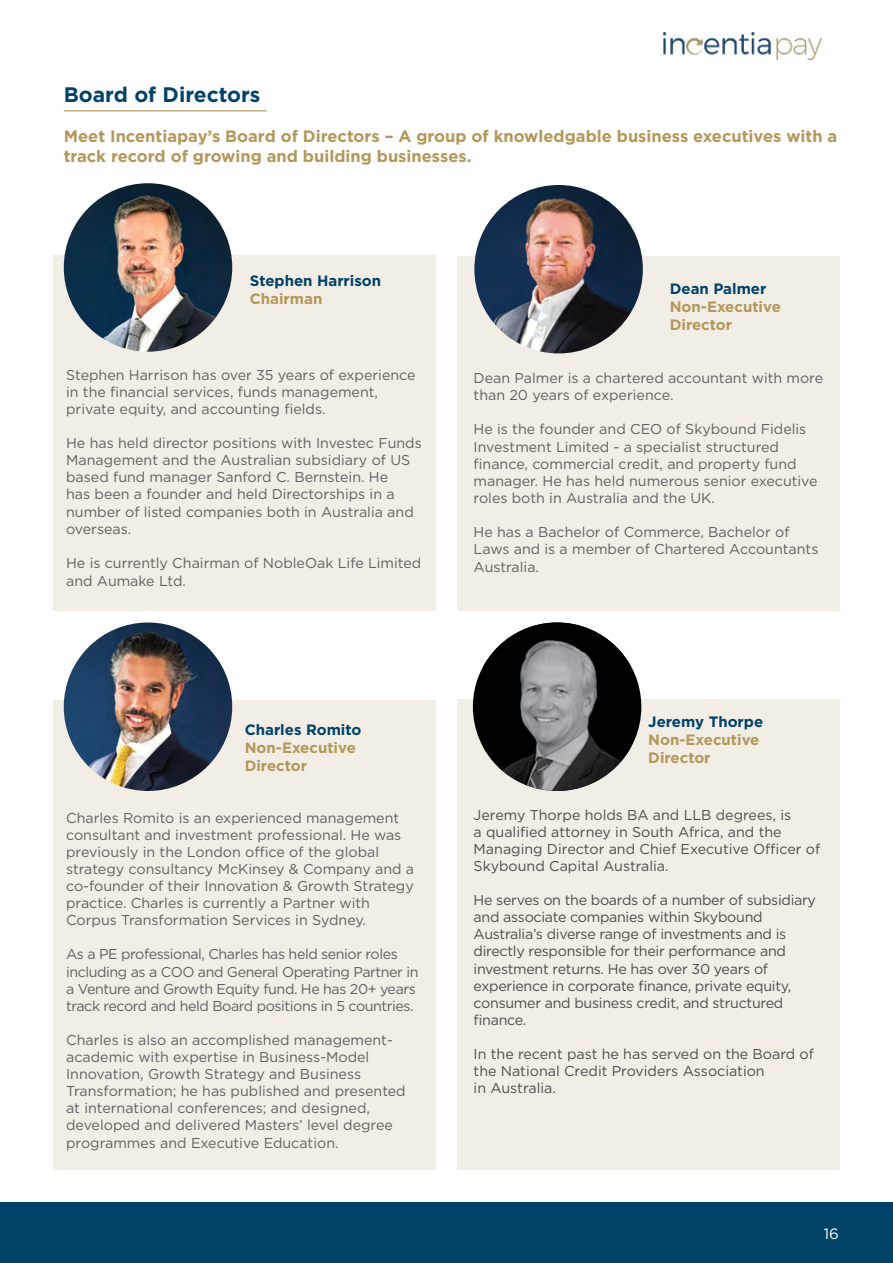
<style>
.page{position:relative;width:893px;height:1263px;background:#fff}
.page>*{position:absolute;margin:0;border:0;box-sizing:border-box;transform-origin:0 0}
.t1{font:700 21px "Gotham";color:#004268}
.t2{font:700 16.5px/19.8px "Gotham";color:#b4975a}
.t3{font:700 15px/18px "Gotham";color:#b4975a}
.t4{font:700 15px "Gotham";color:#004268}
.t5{font:15px "Gotham";color:#fff}
.t6{font:14.25px/17.1px "Gotham";color:#606163}
.t7{font:14.25px/17.1px "Gotham";letter-spacing:-.02em;color:#4d4d4f}
.t8{font:14.25px/17.1px "Gotham";color:#4d4d4f}
.t9{font:14.25px/17.1px "Gotham";letter-spacing:-.03em;color:#606163}
</style>
<div class="page">
<img style="left:663px;top:33px;width:159px;height:27px">
<div style="left:0;top:1202px;width:893px;height:61px;background:#004268"></div>
<hr style="left:64px;top:110px;width:203px;height:1px;background:#b4975a">
<div style="left:457px;top:699px;width:382px;height:470px;background:#f2ede5"></div>
<div style="left:54px;top:255px;width:382px;height:356px;background:#f2ede5"></div>
<div style="left:54px;top:700px;width:382px;height:469px;background:#f2ede5"></div>
<div style="left:457px;top:256px;width:382px;height:355px;background:#f2ede5"></div>
<div style="left:474px;top:623px;width:167px;height:167px;background:#000;border-radius:50%"></div>
<img style="left:483px;top:622px;width:148px;height:169px">
<img style="left:474px;top:185px;width:169px;height:168px;border-radius:84px">
<img style="left:64px;top:183px;width:168px;height:169px;border-radius:84px">
<img style="left:64px;top:622px;width:168px;height:169px;border-radius:84px">
<h1 class="t1" style="left:64px;top:80px;width:198px">Board of Directors</h1>
<p class="t2" style="left:64px;top:126px;width:775px">Meet Incentiapay’s Board of Directors – A group of knowledgable business executives with a track record of growing and building businesses.</p>
<p class="t4" style="left:250px;top:271px;width:133px">Stephen Harrison</p>
<p class="t3" style="left:250px;top:290px;width:74px">Chairman</p>
<p class="t6" style="left:66px;top:366px;width:351px">Stephen Harrison has over 35 years of experience in the financial services, funds management, private equity, and accounting fields.</p>
<p class="t6" style="left:66px;top:434px;width:357px">He has held director positions with Investec Funds Management and the Australian subsidiary of US based fund manager Sanford C. Bernstein. He<br>has been a founder and held Directorships in a number of listed companies both in Australia and overseas.</p>
<p class="t6" style="left:66px;top:553px;width:357px;line-height:18px">He is currently Chairman of NobleOak Life Limited and Aumake Ltd.</p>
<p class="t4" style="left:245px;top:720px;width:118px">Charles Romito</p>
<p class="t3" style="left:245px;top:738px;width:113px">Non-Executive<br>Director</p>
<p class="t6" style="left:66px;top:809px;width:349px">Charles Romito is an experienced management consultant and investment professional. He was previously in the London office of the global strategy consultancy McKinsey &amp; Company and a co-founder of their Innovation &amp; Growth Strategy practice. Charles is currently a Partner with Corpus Transformation Services in Sydney.</p>
<p class="t9" style="left:66px;top:945px;width:354px">As a PE professional, Charles has held senior roles including as a COO and General Operating Partner in a Venture and Growth Equity fund. He has 20+ years track record and held Board positions in 5 countries.</p>
<p class="t6" style="left:66px;top:1031px;width:341px">Charles is also an accomplished management&shy;academic with expertise in Business-Model Innovation, Growth Strategy and Business Transformation; he has published and presented at international conferences; and designed, developed and delivered Masters’ level degree programmes and Executive Education.</p>
<p class="t4" style="left:670px;top:279px;width:98px">Dean Palmer</p>
<p class="t3" style="left:670px;top:298px;width:113px">Non-Executive<br>Director</p>
<p class="t6" style="left:474px;top:369px;width:351px">Dean Palmer is a chartered accountant with more than 20 years of experience.</p>
<p class="t6" style="left:474px;top:421px;width:346px">He is the founder and CEO of Skybound Fidelis Investment Limited - a specialist structured finance, commercial credit, and property fund manager. He has held numerous senior executive roles both in Australia and the UK.</p>
<p class="t6" style="left:474px;top:523px;width:346px;line-height:17.5px">He has a Bachelor of Commerce, Bachelor of<br>Laws and is a member of Chartered Accountants<br>Australia.</p>
<p class="t4" style="left:648px;top:712px;width:116px">Jeremy Thorpe</p>
<p class="t3" style="left:648px;top:731px;width:113px">Non-Executive<br>Director</p>
<p class="t8" style="left:474px;top:806px;width:348px">Jeremy Thorpe holds BA and LLB degrees, is<br>a qualified attorney in South Africa, and the Managing Director and Chief Executive Officer of Skybound Capital Australia.</p>
<p class="t7" style="left:474px;top:891px;width:344px">He serves on the boards of a number of subsidiary and associate companies within Skybound Australia’s diverse range of investments and is directly responsible for their performance and investment returns. He has over 30 years of experience in corporate finance, private equity, consumer and business credit, and structured finance.</p>
<p class="t8" style="left:474px;top:1045px;width:342px">In the recent past he has served on the Board of the National Credit Providers Association<br>in Australia.</p>
<p class="t5" style="left:824px;top:1224px;width:17px">16</p>
</div>
